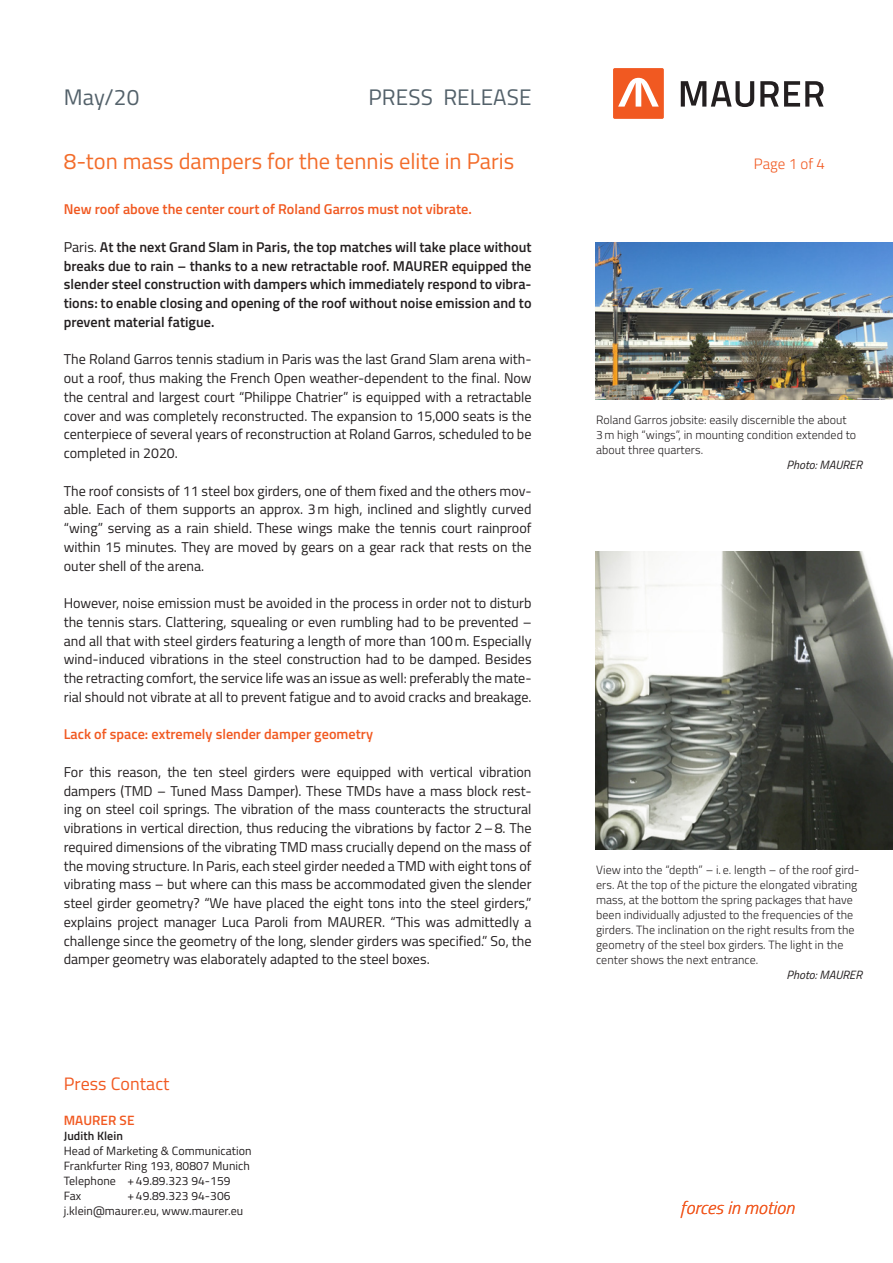
<style>
.page{position:relative;width:893px;height:1263px;background:#fff}
.page>*{position:absolute;margin:0;border:0;box-sizing:border-box;transform-origin:0 0}
.t1{font:22.5px "Titillium";color:#f36c2a}
.t2{font:22.5px "Titillium";letter-spacing:.005em;color:#53616a}
.t3{font:italic 300 18px "Titillium";letter-spacing:.005em;color:#f15921}
.t4{font:18px "Titillium";letter-spacing:.005em;color:#f15921}
.t5{font:300 15px "Titillium";color:#f15921}
.t6{font:14.25px/18.8px "Titillium";color:#231f20;text-align:justify}
.t7{font:600 14.25px/18.8px "Titillium";color:#231f20;text-align:justify}
.t8{font:600 14.25px "Titillium";color:#f15921}
.t9{font:600 13.5px "Titillium";letter-spacing:.005em;color:#f15921}
.t10{font:300 12px/15px "Titillium";letter-spacing:.005em;color:#231f20}
.t11{font:12px/15px "Titillium";letter-spacing:.005em;color:#231f20}
.t12{font:italic 12px "Titillium";color:#231f20}
.t13{font:600 12px "Titillium";letter-spacing:.005em;color:#231f20}
.s1{font-weight:400}
</style>
<div class="page">
<div style="left:613px;top:68px;width:51px;height:51px;background:#f15921;border-radius:2px"></div>
<svg style="left:681px;top:81px;width:73px;height:26px"></svg>
<svg style="left:760px;top:81px;width:64px;height:26px"></svg>
<svg style="left:618px;top:78px;width:41px;height:29px"></svg>
<img style="left:595px;top:552px;width:298px;height:298px">
<img style="left:595px;top:243px;width:298px;height:157px">
<h1 class="t2" style="left:64px;top:81px;width:77px">May/20</h1>
<h1 class="t2" style="left:368px;top:81px;width:164px">PRESS RELEASE</h1>
<h1 class="t1" style="left:64px;top:144px;width:452px">8-ton mass dampers for the tennis elite in Paris</h1>
<p class="t5" style="left:754px;top:152px;width:72px">Page 1 of 4</p>
<p class="t8" style="left:64px;top:199px;width:410px">New roof above the center court of Roland Garros must not vibrate.</p>
<p class="t7" style="left:64px;top:237px;width:469px"><span class="s1">Paris.</span> At the next Grand Slam in Paris, the top matches will take place without breaks due to rain – thanks to a new retractable roof. MAURER equipped the slender steel construction with dampers which immediately respond to vibra&shy;tions: to enable closing and opening of the roof without noise emission and to prevent material fatigue.</p>
<p class="t6" style="left:64px;top:349px;width:469px">The Roland Garros tennis stadium in Paris was the last Grand Slam arena with&shy;out a roof, thus making the French Open weather-dependent to the final. Now the central and largest court “Philippe Chatrier” is equipped with a retractable cover and was completely reconstructed. The expansion to 15,000 seats is the centerpiece of several years of reconstruction at Roland Garros, scheduled to be completed in 2020.</p>
<p class="t6" style="left:64px;top:480px;width:469px">The roof consists of 11 steel box girders, one of them fixed and the others mov&shy;able. Each of them supports an approx. 3m high, inclined and slightly curved “wing” serving as a rain shield. These wings make the tennis court rainproof within 15 minutes. They are moved by gears on a gear rack that rests on the outer shell of the arena.</p>
<p class="t6" style="left:64px;top:593px;width:469px">However, noise emission must be avoided in the process in order not to disturb the tennis stars. Clattering, squealing or even rumbling had to be prevented – and all that with steel girders featuring a length of more than 100m. Especially wind-induced vibrations in the steel construction had to be damped. Besides the retracting comfort, the service life was an issue as well: preferably the mate&shy;rial should not vibrate at all to prevent fatigue and to avoid cracks and breakage.</p>
<p class="t8" style="left:64px;top:724px;width:311px">Lack of space: extremely slender damper geometry</p>
<p class="t6" style="left:64px;top:762px;width:469px">For this reason, the ten steel girders were equipped with vertical vibration dampers (TMD – Tuned Mass Damper). These TMDs have a mass block rest&shy;ing on steel coil springs. The vibration of the mass counteracts the structural vibrations in vertical direction, thus reducing the vibrations by factor 2–8. The required dimensions of the vibrating TMD mass crucially depend on the mass of the moving structure. In Paris, each steel girder needed a TMD with eight tons of vibrating mass – but where can this mass be accommodated given the slender steel girder geometry? “We have placed the eight tons into the steel girders,” explains project manager Luca Paroli from MAURER. “This was admittedly a challenge since the geometry of the long, slender girders was specified.” So, the damper geometry was elaborately adapted to the steel boxes.</p>
<p class="t10" style="left:596px;top:412px;width:262px">Roland Garros jobsite: easily discernible the about<br>3m high “wings”, in mounting condition extended to about three quarters.</p>
<p class="t12" style="left:787px;top:456px;width:77px">Photo: MAURER</p>
<p class="t10" style="left:596px;top:862px;width:265px">View into the “depth” – i. e. length – of the roof gird&shy;ers. At the top of the picture the elongated vibrating mass, at the bottom the spring packages that have been individually adjusted to the frequencies of the girders. The inclination on the right results from the geometry of the steel box girders. The light in the center shows the next entrance.</p>
<p class="t12" style="left:787px;top:966px;width:77px">Photo: MAURER</p>
<p class="t4" style="left:64px;top:1070px;width:107px">Press Contact</p>
<p class="t9" style="left:64px;top:1109px;width:72px">MAURER SE</p>
<p class="t13" style="left:64px;top:1126px;width:61px">Judith Klein</p>
<p class="t11" style="left:64px;top:1142px;width:189px">Head of Marketing &amp; Communication<br>Frankfurter Ring 193, 80807 Munich<br>Telephone +49.89.323 94-159<br>Fax</p>
<p class="t11" style="left:64px;top:1187px;width:181px;text-indent:64px">+49.89.323 94-306 j.klein@maurer.eu, www.maurer.eu</p>
<p class="t3" style="left:680px;top:1194px;width:115px">forces in motion</p>
</div>
